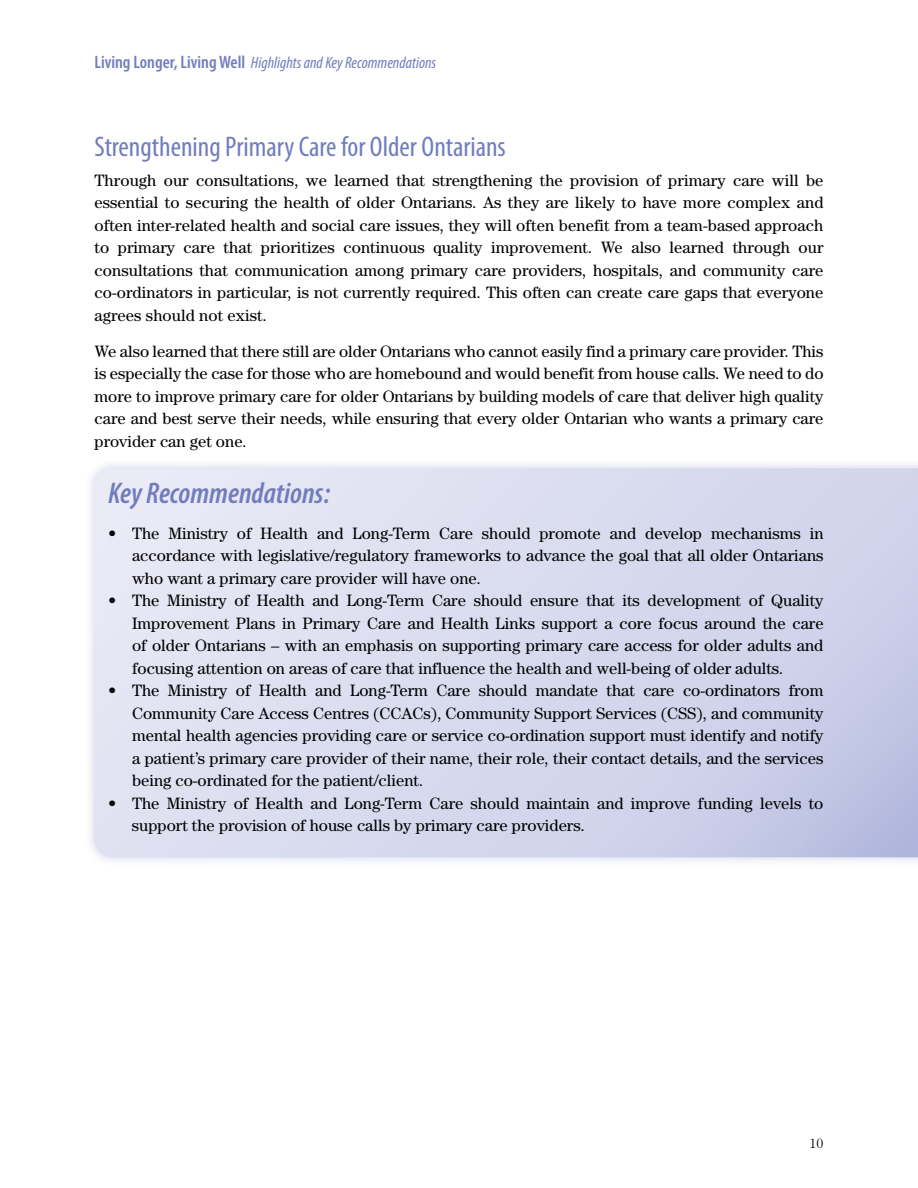
<style>
.page{position:relative;width:918px;height:1188px;background:#fff}
.page>*{position:absolute;margin:0;border:0;box-sizing:border-box;transform-origin:0 0}
.t1{font:italic 600 condensed 30px "Myriad Pro";color:#717dbd}
.t2{font:condensed 28.5px "Myriad Pro";color:#717dbd}
.t3{font:16.5px/22.5px "Century";color:#000;text-align:justify}
.t4{font:italic condensed 16.5px "Myriad Pro";color:#717dbd}
.t5{font:300 13.5px "Century";color:#000}
.s1{font-weight:600;font-style:normal;font-size:18px}
</style>
<div class="page">
<div style="left:85px;top:459px;width:833px;height:408px;background:#adb4db;opacity:.6"></div>
<svg style="left:94px;top:468px;width:824px;height:389px;background:#d7daee"></svg>
<p class="t4" style="left:94px;top:52px;width:343px"><span class="s1">Living Longer, Living Well</span> Highlights and Key Recommendations</p>
<h2 class="t2" style="left:94px;top:130px;width:413px">Strengthening Primary Care for Older Ontarians</h2>
<p class="t3" style="left:94px;top:168px;width:731px">Through our consultations, we learned that strengthening the provision of primary care will be essential to securing the health of older Ontarians. As they are likely to have more complex and often inter-related health and social care issues, they will often benefit from a team-based approach to primary care that prioritizes continuous quality improvement. We also learned through our consultations that communication among primary care providers, hospitals, and community care co-ordinators in particular, is not currently required. This often can create care gaps that everyone agrees should not exist.</p>
<p class="t3" style="left:94px;top:339px;width:731px">We also learned that there still are older Ontarians who cannot easily find a primary care provider. This is especially the case for those who are homebound and would benefit from house calls. We need to do more to improve primary care for older Ontarians by building models of care that deliver high quality care and best serve their needs, while ensuring that every older Ontarian who wants a primary care provider can get one.</p>
<h1 class="t1" style="left:108px;top:474px;width:223px">Key Recommendations:</h1>
<p class="t3" style="left:132px;top:522px;width:693px;text-indent:-24px">• The Ministry of Health and Long-Term Care should promote and develop mechanisms in accordance with legislative/regulatory frameworks to advance the goal that all older Ontarians who want a primary care provider will have one.</p>
<p class="t3" style="left:132px;top:589px;width:693px;text-indent:-24px">• The Ministry of Health and Long-Term Care should ensure that its development of Quality Improvement Plans in Primary Care and Health Links support a core focus around the care of older Ontarians – with an emphasis on supporting primary care access for older adults and focusing attention on areas of care that influence the health and well-being of older adults.</p>
<p class="t3" style="left:132px;top:679px;width:693px;text-indent:-24px">• The Ministry of Health and Long-Term Care should mandate that care co-ordinators from Community Care Access Centres (CCACs), Community Support Services (CSS), and community mental health agencies providing care or service co-ordination support must identify and notify a patient’s primary care provider of their name, their role, their contact details, and the services being co-ordinated for the patient/client.</p>
<p class="t3" style="left:132px;top:792px;width:693px;text-indent:-24px">• The Ministry of Health and Long-Term Care should maintain and improve funding levels to support the provision of house calls by primary care providers.</p>
<p class="t5" style="left:809px;top:1136px;width:16px">10</p>
</div>
